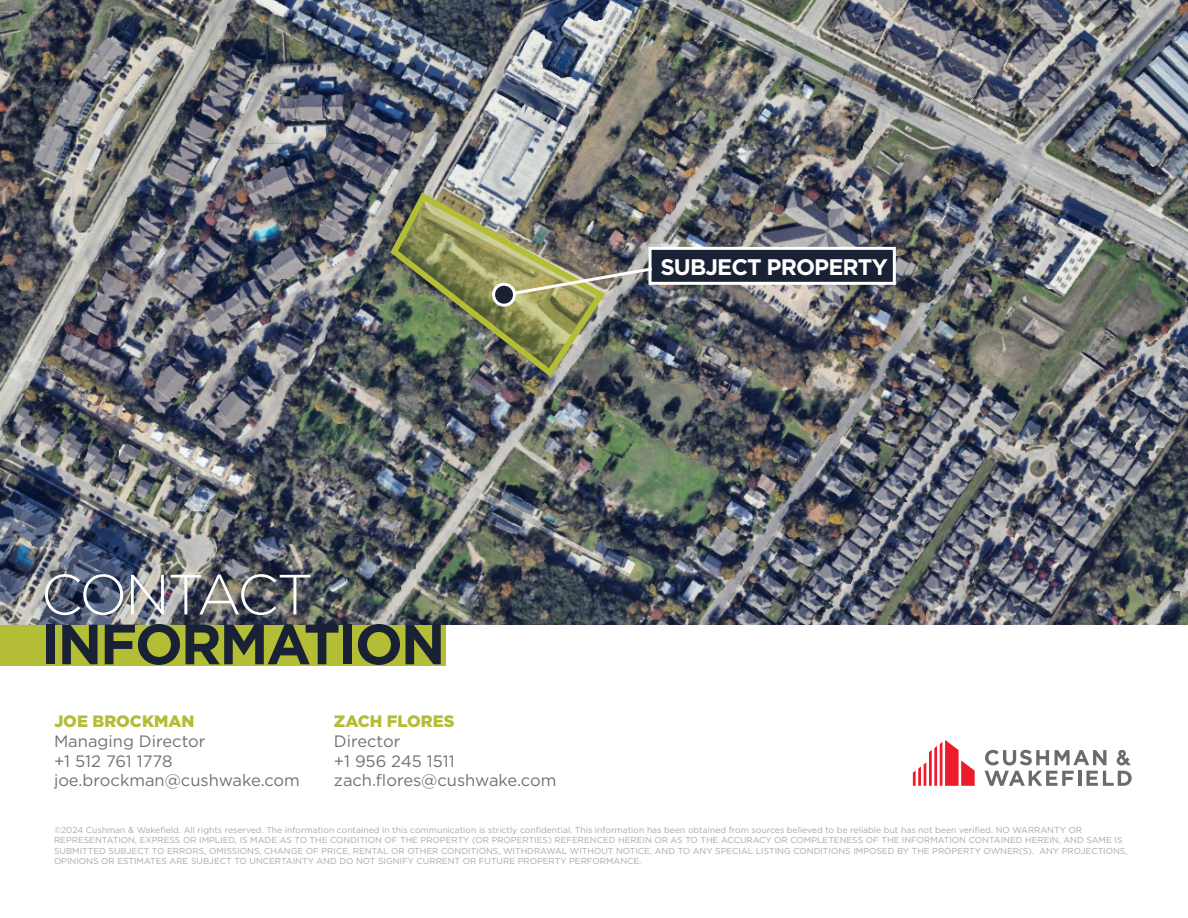
<style>
.page{position:relative;width:1188px;height:918px;background:#fff}
.page>*{position:absolute;margin:0;border:0;box-sizing:border-box;transform-origin:0 0}
.t1{font:700 56.7px/49.8px "Gotham";letter-spacing:-.04em;color:#192234}
.t2{font:700 22.5px "Gotham";letter-spacing:-.04em;color:#fff}
.t3{font:16.5px/19.8px "Gotham";color:#717271}
.t4{font:8.7px/10.4px "Gotham";color:#a9a8aa}
.s1{font-weight:300;color:#fff}
.s2{font-weight:900;color:#b3bd35}
</style>
<div class="page">
<svg style="left:913px;top:740px;width:62px;height:46px"></svg>
<svg style="left:985px;top:750px;width:147px;height:36px"></svg>
<img style="left:0;top:0;width:1188px;height:625px">
<div style="left:0;top:625px;width:446px;height:40px;background:#b3bd35"></div>
<div style="left:649px;top:247px;width:247px;height:38px;background:#192234;border:3px solid #fff"></div>
<img style="left:386px;top:188px;width:269px;height:193px">
<div style="left:494px;top:284px;width:20px;height:21px;background:#192234;border-radius:50%"></div>
<div style="left:492px;top:283px;width:24px;height:24px;border:3px solid #fff;border-radius:50%"></div>
<p class="t2" style="left:660px;top:252px;width:229px">SUBJECT PROPERTY</p>
<p class="t1" style="left:41px;top:569px;width:406px"><span class="s1">CONTACT<br></span>INFORMATION</p>
<p class="t3" style="left:54px;top:711px;width:247px"><span class="s2">JOE BROCKMAN<br></span>Managing Director<br>+1 512 761 1778 joe.brockman@cushwake.com</p>
<p class="t3" style="left:334px;top:711px;width:224px"><span class="s2">ZACH FLORES<br></span>Director<br>+1 956 245 1511 zach.flores@cushwake.com</p>
<p class="t4" style="left:54px;top:825px;width:1075px">©2024 Cushman &amp; Wakefield. All rights reserved. The information contained in this communication is strictly confidential. This information has been obtained from sources believed to be reliable but has not been verified. NO WARRANTY OR REPRESENTATION, EXPRESS OR IMPLIED, IS MADE AS TO THE CONDITION OF THE PROPERTY (OR PROPERTIES) REFERENCED HEREIN OR AS TO THE ACCURACY OR COMPLETENESS OF THE INFORMATION CONTAINED HEREIN, AND SAME IS SUBMITTED SUBJECT TO ERRORS, OMISSIONS, CHANGE OF PRICE, RENTAL OR OTHER CONDITIONS, WITHDRAWAL WITHOUT NOTICE, AND TO ANY SPECIAL LISTING CONDITIONS IMPOSED BY THE PROPERTY OWNER(S). ANY PROJECTIONS, OPINIONS OR ESTIMATES ARE SUBJECT TO UNCERTAINTY AND DO NOT SIGNIFY CURRENT OR FUTURE PROPERTY PERFORMANCE.</p>
</div>
